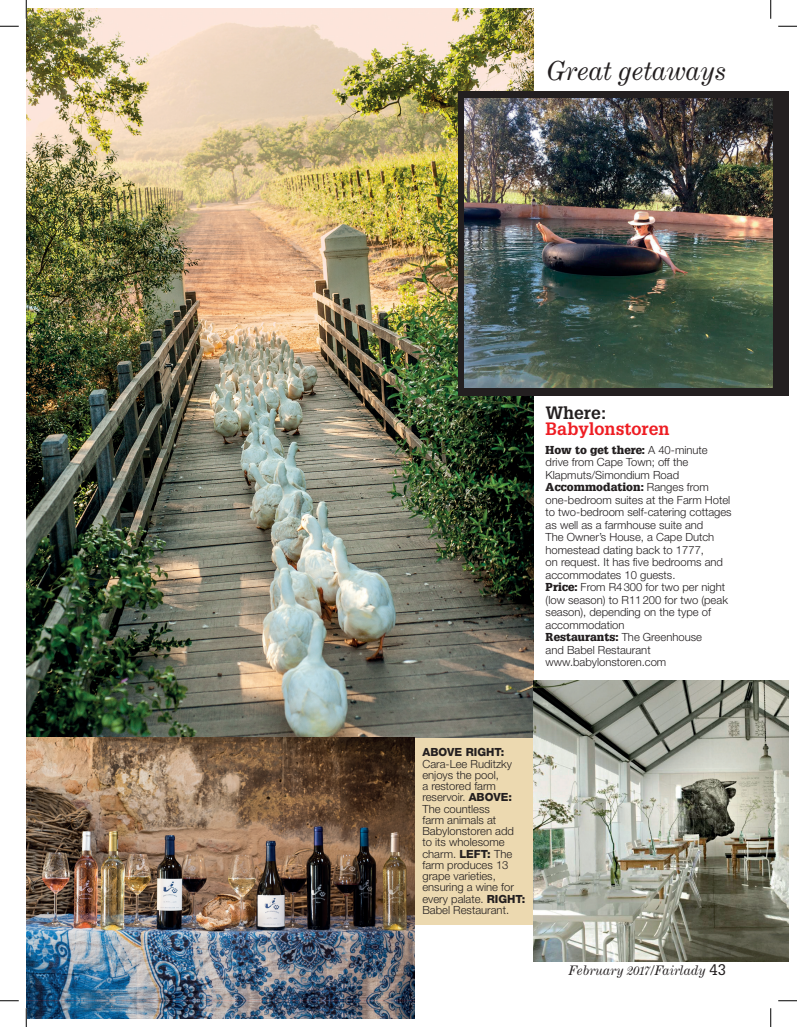
<style>
.page{position:relative;width:797px;height:1027px;background:#fff}
.page>*{position:absolute;margin:0;border:0;box-sizing:border-box;transform-origin:0 0}
.t1{font:italic 26.25px "Century Expanded LT Std";color:#231f20}
.t2{font:700 17.5px "Glypha LT Std";color:#ee1d23}
.t3{font:700 17.5px "Glypha LT Std";color:#231f20}
.t4{font:italic 13.12px "Century Expanded LT Std";color:#231f20}
.t5{font:300 11.25px/12.5px "Helvetica Neue LT Std";color:#231f20}
.t6{font:900 11.25px "Glypha LT Std";color:#231f20}
.t7{font:800 11.25px "Helvetica Neue LT Std";color:#231f20}
.s1{font-family:"Helvetica Neue LT Std";font-weight:300}
.s2{font-family:"Glypha LT Std";font-weight:900}
.s3{font-weight:800}
.s4{font-family:"Glypha LT Std";font-style:normal;font-size:15px}
</style>
<div class="page">
<div style="left:413px;top:732px;width:123px;height:192px;background:#ecd9b0"></div>
<img style="left:26px;top:9px;width:507px;height:729px">
<img style="left:533px;top:680px;width:255px;height:282px">
<img style="left:26px;top:738px;width:388px;height:280px">
<div style="left:458px;top:91px;width:330px;height:304px;background:#231f20"></div>
<img style="left:465px;top:99px;width:307px;height:288px">
<svg style="left:0;top:25px;width:19px;height:2px"></svg>
<svg style="left:778px;top:25px;width:19px;height:2px"></svg>
<svg style="left:0;top:1000px;width:19px;height:1px"></svg>
<svg style="left:778px;top:1000px;width:19px;height:1px"></svg>
<svg style="left:25px;top:0;width:2px;height:19px"></svg>
<svg style="left:25px;top:1008px;width:2px;height:19px"></svg>
<svg style="left:770px;top:0;width:1px;height:19px"></svg>
<svg style="left:770px;top:1008px;width:1px;height:19px"></svg>
<h1 class="t1" style="left:546px;top:55px;width:182px">Great getaways</h1>
<h2 class="t3" style="left:545px;top:402px;width:62px">Where:</h2>
<h2 class="t2" style="left:545px;top:418px;width:125px">Babylonstoren</h2>
<p class="t6" style="left:545px;top:443px;width:164px">How to get there: <span class="s1">A 40-minute</span></p>
<p class="t5" style="left:545px;top:456px;width:144px">drive from Cape Town; off the<br>Klapmuts/Simondium Road</p>
<p class="t6" style="left:545px;top:480px;width:165px">Accommodation: <span class="s1">Ranges from</span></p>
<p class="t5" style="left:545px;top:493px;width:188px">one-bedroom suites at the Farm Hotel to two-bedroom self-catering cottages as well as a farmhouse suite and<br>The Owner’s House, a Cape Dutch homestead dating back to 1777,<br>on request. It has five bedrooms and accommodates 10 guests.<br><span class="s2">Price:</span> From R4300 for two per night (low season) to R11200 for two (peak season), depending on the type of accommodation<br><span class="s2">Restaurants:</span> The Greenhouse<br>and Babel Restaurant www.babylonstoren.com</p>
<p class="t7" style="left:422px;top:746px;width:83px">ABOVE RIGHT:</p>
<p class="t5" style="left:422px;top:758px;width:105px;line-height:11.2px">Cara-Lee Ruditzky enjoys the pool,<br>a restored farm reservoir. <span class="s3">ABOVE:<br></span>The countless<br>farm animals at<br>Babylonstoren add to its wholesome charm. <span class="s3">LEFT:</span> The farm produces 13 grape varieties, ensuring a wine for every palate. <span class="s3">RIGHT:<br></span>Babel Restaurant.</p>
<p class="t4" style="left:568px;top:963px;width:159px">February 2017/Fairlady <span class="s4">43</span></p>
</div>
